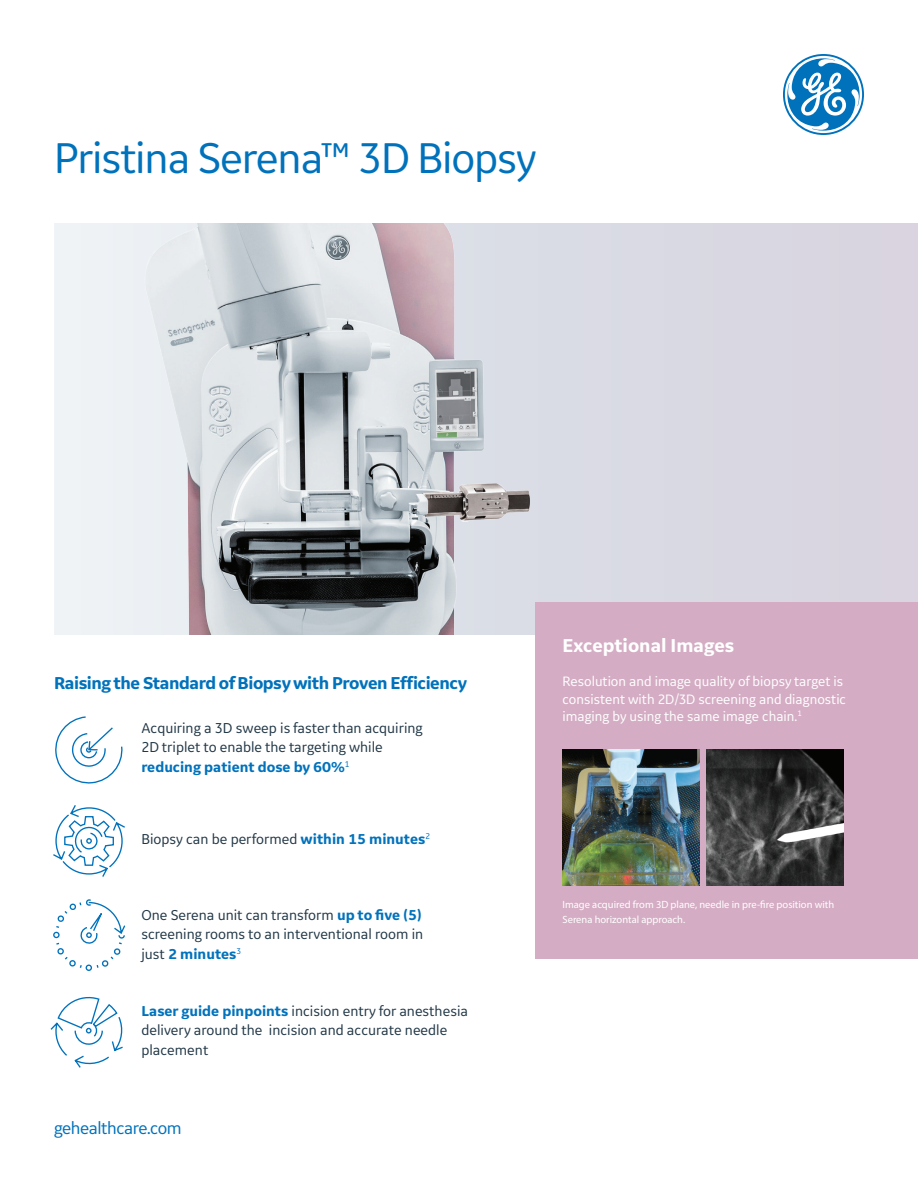
<style>
.page{position:relative;width:918px;height:1188px;background:#fff}
.page>*{position:absolute;margin:0;border:0;box-sizing:border-box;transform-origin:0 0}
.t1{font:45px "GE Inspira Sans";letter-spacing:-.025em;color:#0072bc}
.t2{font:700 19.5px "GE Inspira Sans";color:#fff}
.t3{font:700 18px "GE Inspira Sans";letter-spacing:-.025em;color:#0072bc}
.t4{font:18px "GE Inspira Sans";letter-spacing:-.025em;color:#0072bc}
.t5{font:15px/19.5px "GE Inspira Sans";color:#223847}
.t6{font:14.25px/17.1px "GE Inspira Sans";color:#fff}
.t7{font:10.5px/15px "Myriad Pro";color:#fff}
.s1{font-weight:700;color:#0072bc}
</style>
<div class="page">
<svg style="left:54px;top:223px;width:864px;height:411px;fill:#d9d9e3"></svg>
<svg style="left:783px;top:54px;width:81px;height:81px"></svg>
<div style="left:536px;top:602px;width:382px;height:356px;background:#d4adc4"></div>
<img style="left:109px;top:223px;width:431px;height:411px">
<img style="left:706px;top:749px;width:137px;height:137px">
<img style="left:562px;top:749px;width:137px;height:137px">
<svg style="left:55px;top:716px;width:68px;height:68px"></svg>
<svg style="left:53px;top:805px;width:72px;height:72px"></svg>
<svg style="left:53px;top:899px;width:73px;height:72px"></svg>
<svg style="left:50px;top:996px;width:73px;height:72px"></svg>
<h1 class="t1" style="left:54px;top:130px;width:484px">Pristina Serena™ 3D Biopsy</h1>
<p class="t3" style="left:54px;top:672px;width:415px">Raising the Standard of Biopsy with Proven Efficiency</p>
<p class="t5" style="left:141px;top:718px;width:283px">Acquiring a 3D sweep is faster than acquiring<br>2D triplet to enable the targeting while <span class="s1">reducing patient dose by 60%</span><sup>1</sup></p>
<p class="t5" style="left:141px;top:829px;width:290px">Biopsy can be performed <span class="s1">within 15 minutes</span><sup>2</sup></p>
<p class="t5" style="left:141px;top:905px;width:283px;text-align:justify">One Serena unit can transform <span class="s1">up to five (5) </span>screening rooms to an interventional room in just <span class="s1">2 minutes</span><sup>3</sup></p>
<p class="t5" style="left:141px;top:1000px;width:328px"><span class="s1">Laser guide pinpoints</span> incision entry for anesthesia delivery around the incision and accurate needle placement</p>
<p class="t4" style="left:54px;top:1117px;width:129px">gehealthcare.com</p>
<h2 class="t2" style="left:562px;top:634px;width:173px">Exceptional Images</h2>
<p class="t6" style="left:562px;top:673px;width:285px">Resolution and image quality of biopsy target is consistent with 2D/3D screening and diagnostic imaging by using the same image chain.<sup>1</sup></p>
<p class="t7" style="left:562px;top:897px;width:273px">Image acquired from 3D plane, needle in pre-fire position with<br>Serena horizontal approach.</p>
</div>
